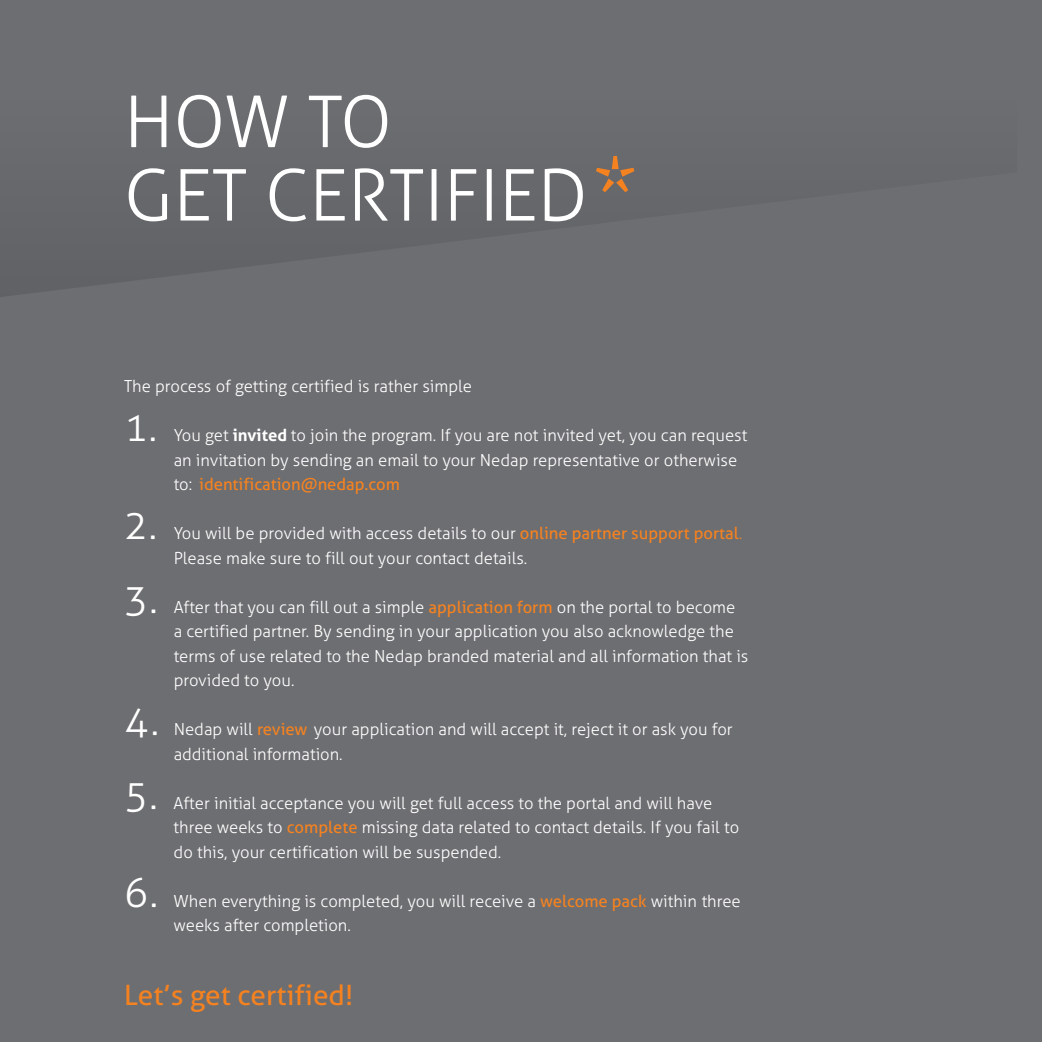
<style>
.page{position:relative;width:1042px;height:1042px;background:#6d6e71}
.page>*{position:absolute;margin:0;border:0;box-sizing:border-box;transform-origin:0 0}
.t1{font:300 71.4px/73.5px "Aller";color:#fff}
.t2{font:300 40.25px "Aller";color:#fff}
.t3{font:28px "Aller";color:#f58220}
.t4{font:300 16.62px/24.5px "Aller";color:#fff}
.s1{font-weight:700}
.s2{font-weight:400;color:#f58220}
.s3{color:#f58220}
</style>
<div class="page">
<svg style="left:0;top:170px;width:635px;height:127px"></svg>
<svg style="left:596px;top:156px;width:38px;height:36px"></svg>
<h1 class="t1" style="left:124px;top:85px;width:465px">HOW TO<br>GET CERTIFIED</h1>
<p class="t4" style="left:124px;top:374px;width:349px">The process of getting certified is rather simple</p>
<h2 class="t2" style="left:124px;top:403px;width:35px">1.</h2>
<p class="t4" style="left:174px;top:423px;width:575px">You get <span class="s1">invited</span> to join the program. If you are not invited yet, you can request an invitation by sending an email to your Nedap representative or otherwise to: <span class="s2">identification@nedap.com</span></p>
<h2 class="t2" style="left:124px;top:501px;width:34px">2.</h2>
<h2 class="t2" style="left:124px;top:574px;width:35px">3.</h2>
<h2 class="t2" style="left:124px;top:697px;width:37px">4.</h2>
<h2 class="t2" style="left:124px;top:770px;width:35px">5.</h2>
<h2 class="t2" style="left:124px;top:868px;width:35px">6.</h2>
<p class="t4" style="left:174px;top:521px;width:570px">You will be provided with access details to our <span class="s2">online partner support portal</span><span class="s3">.<br></span>Please make sure to fill out your contact details.</p>
<p class="t4" style="left:174px;top:594px;width:576px">After that you can fill out a simple <span class="s2">application form</span> on the portal to become<br>a certified partner. By sending in your application you also acknowledge the terms of use related to the Nedap branded material and all information that is provided to you.</p>
<p class="t4" style="left:174px;top:717px;width:560px">Nedap will <span class="s2">review</span> your application and will accept it, reject it or ask you for additional information.</p>
<p class="t4" style="left:174px;top:790px;width:567px">After initial acceptance you will get full access to the portal and will have three weeks to <span class="s2">complete</span> missing data related to contact details. If you fail to do this, your certification will be suspended.</p>
<p class="t4" style="left:174px;top:888px;width:568px">When everything is completed, you will receive a <span class="s2">welcome pack</span> within three weeks after completion.</p>
<h3 class="t3" style="left:124px;top:978px;width:231px">Let’s get certified!</h3>
</div>
